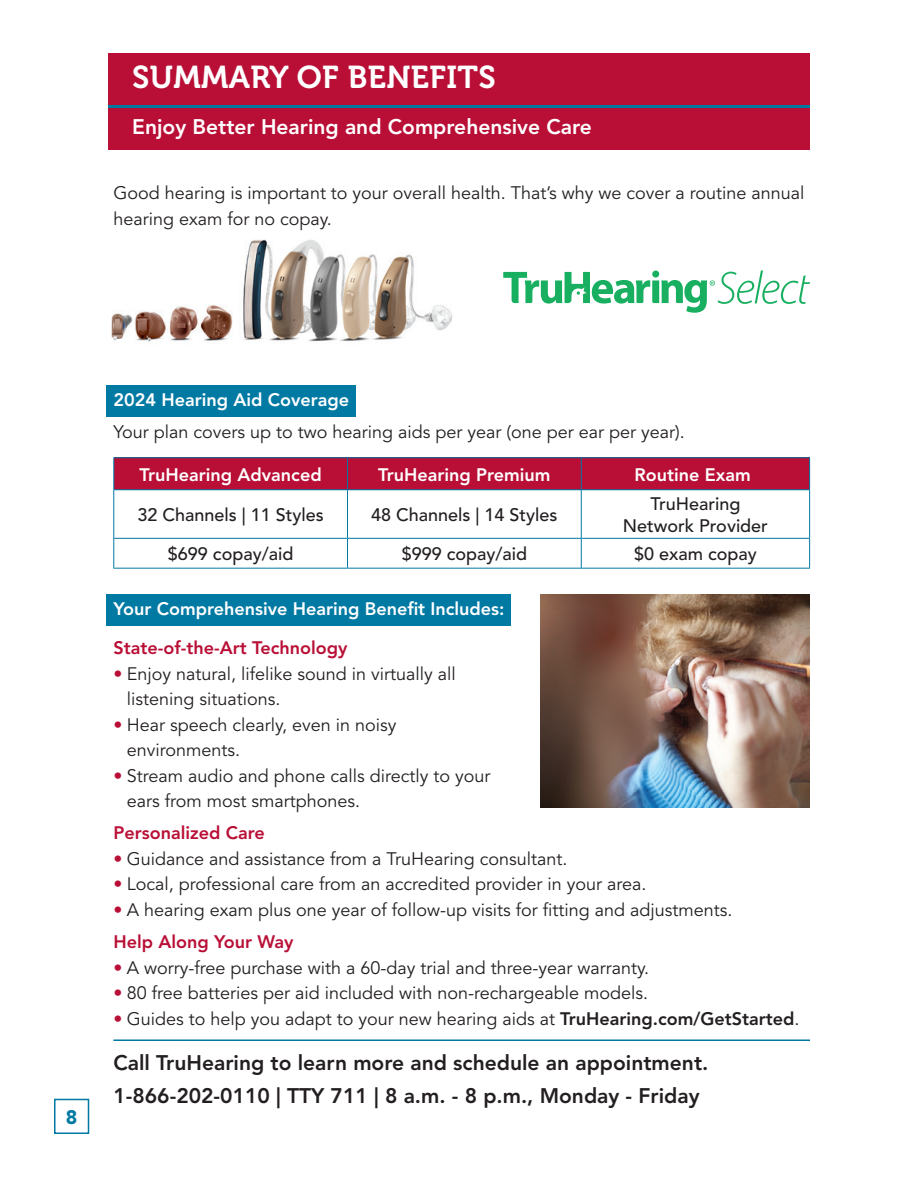
<style>
.page{position:relative;width:918px;height:1188px;background:#fff}
.page>*{position:absolute;margin:0;border:0;box-sizing:border-box;transform-origin:0 0}
.t1{font:31.5px "Museo 700";letter-spacing:.01em;color:#fff}
.t2{font:800 21px/32.2px "Avenir LT Std";color:#231f20}
.t3{font:800 21px "Avenir LT Std";color:#fff}
.t4{font:900 19.5px "Avenir LT Std";color:#0079a3}
.t5{font:18px/25.5px "Avenir LT Std";color:#231f20}
.t6{font:800 18px "Avenir LT Std";color:#fff}
.t7{font:500 18px/21.6px "Avenir LT Std";color:#231f20;text-align:center}
.t8{font:800 18px "Avenir LT Std";color:#b90f36}
.s1{color:#b90f36}
.s2{font-weight:800}
</style>
<div class="page">
<div style="left:54px;top:1099px;width:35px;height:35px;border:2px solid #0079a3"></div>
<svg style="left:503px;top:270px;width:307px;height:43px"></svg>
<img style="left:540px;top:594px;width:270px;height:214px">
<hr style="left:113px;top:1040px;width:697px;height:1px;background:#0079a3">
<img style="left:111px;top:239px;width:341px;height:103px">
<div style="left:108px;top:108px;width:702px;height:42px;background:#b90f36"></div>
<div style="left:107px;top:385px;width:249px;height:32px;background:#0079a3"></div>
<div style="left:107px;top:595px;width:404px;height:31px;background:#0079a3"></div>
<div style="left:114px;top:458px;width:234px;height:32px;background:#b90f36"></div>
<div style="left:348px;top:458px;width:233px;height:32px;background:#b90f36"></div>
<div style="left:581px;top:458px;width:229px;height:32px;background:#b90f36"></div>
<hr style="left:113px;top:457px;width:235px;height:1px;background:#0079a3">
<hr style="left:113px;top:458px;width:1px;height:31px;background:#0079a3">
<hr style="left:348px;top:457px;width:233px;height:1px;background:#0079a3">
<hr style="left:347px;top:458px;width:1px;height:31px;background:#0079a3">
<hr style="left:581px;top:457px;width:229px;height:1px;background:#0079a3">
<hr style="left:581px;top:458px;width:1px;height:31px;background:#0079a3">
<hr style="left:809px;top:458px;width:1px;height:31px;background:#0079a3">
<hr style="left:113px;top:489px;width:235px;height:1px;background:#0079a3">
<hr style="left:113px;top:490px;width:1px;height:48px;background:#0079a3">
<hr style="left:348px;top:489px;width:233px;height:1px;background:#0079a3">
<hr style="left:347px;top:490px;width:1px;height:48px;background:#0079a3">
<hr style="left:581px;top:489px;width:229px;height:1px;background:#0079a3">
<hr style="left:581px;top:490px;width:1px;height:48px;background:#0079a3">
<hr style="left:809px;top:490px;width:1px;height:48px;background:#0079a3">
<hr style="left:113px;top:538px;width:235px;height:1px;background:#0079a3">
<svg style="left:113px;top:539px;width:1px;height:29px"></svg>
<hr style="left:348px;top:538px;width:233px;height:1px;background:#0079a3">
<svg style="left:347px;top:539px;width:1px;height:29px"></svg>
<hr style="left:581px;top:538px;width:229px;height:1px;background:#0079a3">
<svg style="left:581px;top:539px;width:1px;height:29px"></svg>
<svg style="left:809px;top:539px;width:1px;height:29px"></svg>
<hr style="left:113px;top:568px;width:235px;height:1px;background:#0079a3">
<hr style="left:348px;top:568px;width:233px;height:1px;background:#0079a3">
<hr style="left:581px;top:568px;width:229px;height:1px;background:#0079a3">
<div style="left:108px;top:54px;width:702px;height:53px;background:#b90f36"></div>
<hr style="left:108px;top:105px;width:702px;height:3px;background:#0079a3">
<h1 class="t1" style="left:132px;top:60px;width:365px">SUMMARY OF BENEFITS</h1>
<h2 class="t3" style="left:132px;top:115px;width:461px">Enjoy Better Hearing and Comprehensive Care</h2>
<p class="t5" style="left:113px;top:181px;width:693px">Good hearing is important to your overall health. That’s why we cover a routine annual hearing exam for no copay.</p>
<p class="t4" style="left:66px;top:1105px;width:13px">8</p>
<h3 class="t6" style="left:113px;top:389px;width:237px">2024 Hearing Aid Coverage</h3>
<p class="t5" style="left:113px;top:419px;width:573px">Your plan covers up to two hearing aids per year (one per ear per year).</p>
<p class="t6" style="left:140px;top:464px;width:184px">TruHearing Advanced</p>
<p class="t6" style="left:378px;top:464px;width:174px">TruHearing Premium</p>
<p class="t6" style="left:634px;top:464px;width:118px">Routine Exam</p>
<p class="t7" style="left:137px;top:504px;width:188px">32 Channels | 11 Styles</p>
<p class="t7" style="left:371px;top:504px;width:188px">48 Channels | 14 Styles</p>
<p class="t7" style="left:623px;top:493px;width:147px">TruHearing<br>Network Provider</p>
<p class="t7" style="left:168px;top:543px;width:127px">$699 copay/aid</p>
<p class="t7" style="left:402px;top:543px;width:127px">$999 copay/aid</p>
<p class="t7" style="left:634px;top:543px;width:124px">$0 exam copay</p>
<h3 class="t6" style="left:113px;top:598px;width:393px">Your Comprehensive Hearing Benefit Includes:</h3>
<p class="t8" style="left:113px;top:637px;width:235px">State-of-the-Art Technology</p>
<p class="t5" style="left:127px;top:661px;width:330px;text-indent:-13px"><span class="s1">•</span> Enjoy natural, lifelike sound in virtually all listening situations.</p>
<p class="t5" style="left:127px;top:712px;width:271px;text-indent:-14px"><span class="s1">•</span> Hear speech clearly, even in noisy environments.</p>
<p class="t5" style="left:127px;top:763px;width:365px;text-indent:-14px"><span class="s1">•</span> Stream audio and phone calls directly to your ears from most smartphones.</p>
<p class="t8" style="left:113px;top:822px;width:153px">Personalized Care</p>
<p class="t5" style="left:113px;top:846px;width:456px"><span class="s1">•</span> Guidance and assistance from a TruHearing consultant.</p>
<p class="t5" style="left:113px;top:872px;width:535px"><span class="s1">•</span> Local, professional care from an accredited provider in your area.</p>
<p class="t5" style="left:113px;top:897px;width:621px"><span class="s1">•</span> A hearing exam plus one year of follow-up visits for fitting and adjustments.</p>
<p class="t8" style="left:113px;top:931px;width:181px">Help Along Your Way</p>
<p class="t5" style="left:113px;top:955px;width:537px"><span class="s1">•</span> A worry-free purchase with a 60-day trial and three-year warranty.</p>
<p class="t5" style="left:113px;top:981px;width:536px"><span class="s1">•</span> 80 free batteries per aid included with non-rechargeable models.</p>
<p class="t5" style="left:113px;top:1006px;width:688px"><span class="s1">•</span> Guides to help you adapt to your new hearing aids at <span class="s2">TruHearing.com/GetStarted</span>.</p>
<p class="t2" style="left:113px;top:1047px;width:596px">Call TruHearing to learn more and schedule an appointment.<br>1-866-202-0110 | TTY 711 | 8 a.m. - 8 p.m., Monday - Friday</p>
</div>
